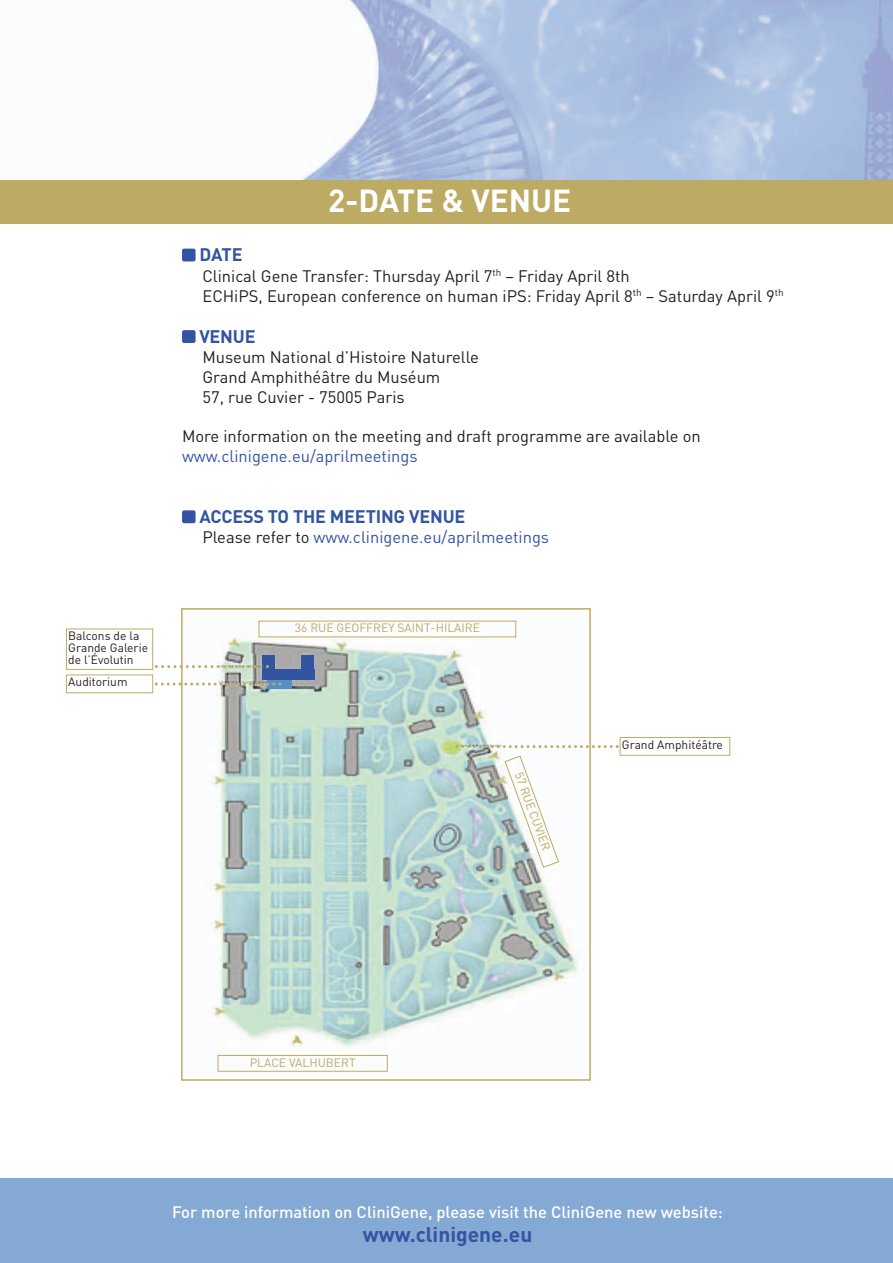
<style>
.page{position:relative;width:893px;height:1263px;background:#fff}
.page>*{position:absolute;margin:0;border:0;box-sizing:border-box;transform-origin:0 0}
.t1{font:700 31.5px "DIN";color:#fff}
.t2{font:700 21px "DIN";color:#3355a1}
.t3{font:700 18px "DIN";letter-spacing:-.01em;color:#3355a1}
.t4{font:16.5px/19.8px "DIN";color:#231f20}
.t5{font:16.5px "DIN";color:#3355a1}
.t6{font:500 16.5px "DIN";color:#fff}
.t7{font:12px/12px "DIN";color:#231f20}
.t8{font:12px "DIN";color:#beab63}
.s1{color:#231f20}
</style>
<div class="page">
<div style="left:0;top:1179px;width:893px;height:84px;background:#84a9d4"></div>
<img style="left:302px;top:0;width:591px;height:180px">
<div style="left:0;top:180px;width:893px;height:43px;background:#beab63"></div>
<div style="left:182px;top:249px;width:14px;height:12px;background:#3355a1;border-radius:2px"></div>
<div style="left:182px;top:330px;width:14px;height:13px;background:#3355a1;border-radius:2px"></div>
<div style="left:182px;top:510px;width:14px;height:13px;background:#3355a1;border-radius:2px"></div>
<img style="left:185px;top:620px;width:393px;height:452px">
<div style="left:181px;top:608px;width:410px;height:473px;border:2px solid #beab63"></div>
<div style="left:262px;top:655px;width:13px;height:25px;background:#3355a1"></div>
<div style="left:301px;top:655px;width:13px;height:25px;background:#3355a1"></div>
<div style="left:262px;top:670px;width:52px;height:10px;background:#3355a1"></div>
<div style="left:268px;top:680px;width:24px;height:8px;background:#548fc5"></div>
<svg style="left:155px;top:665px;width:114px;height:3px"></svg>
<svg style="left:155px;top:683px;width:126px;height:3px"></svg>
<svg style="left:455px;top:745px;width:164px;height:3px"></svg>
<div style="left:66px;top:629px;width:87px;height:41px;border:1px solid #beab63"></div>
<div style="left:66px;top:675px;width:87px;height:18px;border:1px solid #beab63"></div>
<div style="left:620px;top:737px;width:110px;height:19px;border:1px solid #beab63"></div>
<div style="left:259px;top:621px;width:257px;height:16px;border:1px solid #beab63"></div>
<div style="left:218px;top:1055px;width:170px;height:16px;border:1px solid #beab63"></div>
<svg style="left:504px;top:755px;width:55px;height:113px"></svg>
<p class="t7" style="left:68px;top:630px;width:81px">Balcons de la<br>Grande Galerie de l’Évolutin</p>
<p class="t7" style="left:68px;top:676px;width:61px">Auditorium</p>
<h1 class="t1" style="left:328px;top:183px;width:245px">2-DATE &amp; VENUE</h1>
<p class="t3" style="left:199px;top:245px;width:45px">DATE</p>
<p class="t4" style="left:202px;top:266px;width:583px">Clinical Gene Transfer: Thursday April 7<sup>th</sup> – Friday April 8th<br>ECHiPS, European conference on human iPS: Friday April 8<sup>th</sup> – Saturday April 9<sup>th</sup></p>
<p class="t3" style="left:199px;top:326px;width:58px">VENUE</p>
<p class="t4" style="left:202px;top:347px;width:278px">Museum National d’Histoire Naturelle<br>Grand Amphithéâtre du Muséum<br>57, rue Cuvier - 75005 Paris</p>
<p class="t4" style="left:182px;top:427px;width:520px">More information on the meeting and draft programme are available on</p>
<p class="t5" style="left:182px;top:447px;width:237px">www.clinigene.eu/aprilmeetings</p>
<p class="t3" style="left:199px;top:506px;width:267px">ACCESS TO THE MEETING VENUE</p>
<p class="t5" style="left:202px;top:528px;width:348px"><span class="s1">Please refer to</span> www.clinigene.eu/aprilmeetings</p>
<p class="t8" style="left:295px;top:621px;width:187px">36 RUE GEOFFREY SAINT-HILAIRE</p>
<p class="t8" style="left:525px;top:770px;width:84px;rotate:70deg">57 RUE CUVIER</p>
<p class="t7" style="left:622px;top:738px;width:103px">Grand Amphitéâtre</p>
<p class="t8" style="left:250px;top:1055px;width:107px">PLACE VALHUBERT</p>
<p class="t6" style="left:172px;top:1202px;width:552px">For more information on CliniGene, please visit the CliniGene new website:</p>
<p class="t2" style="left:363px;top:1222px;width:171px">www.clinigene.eu</p>
</div>
